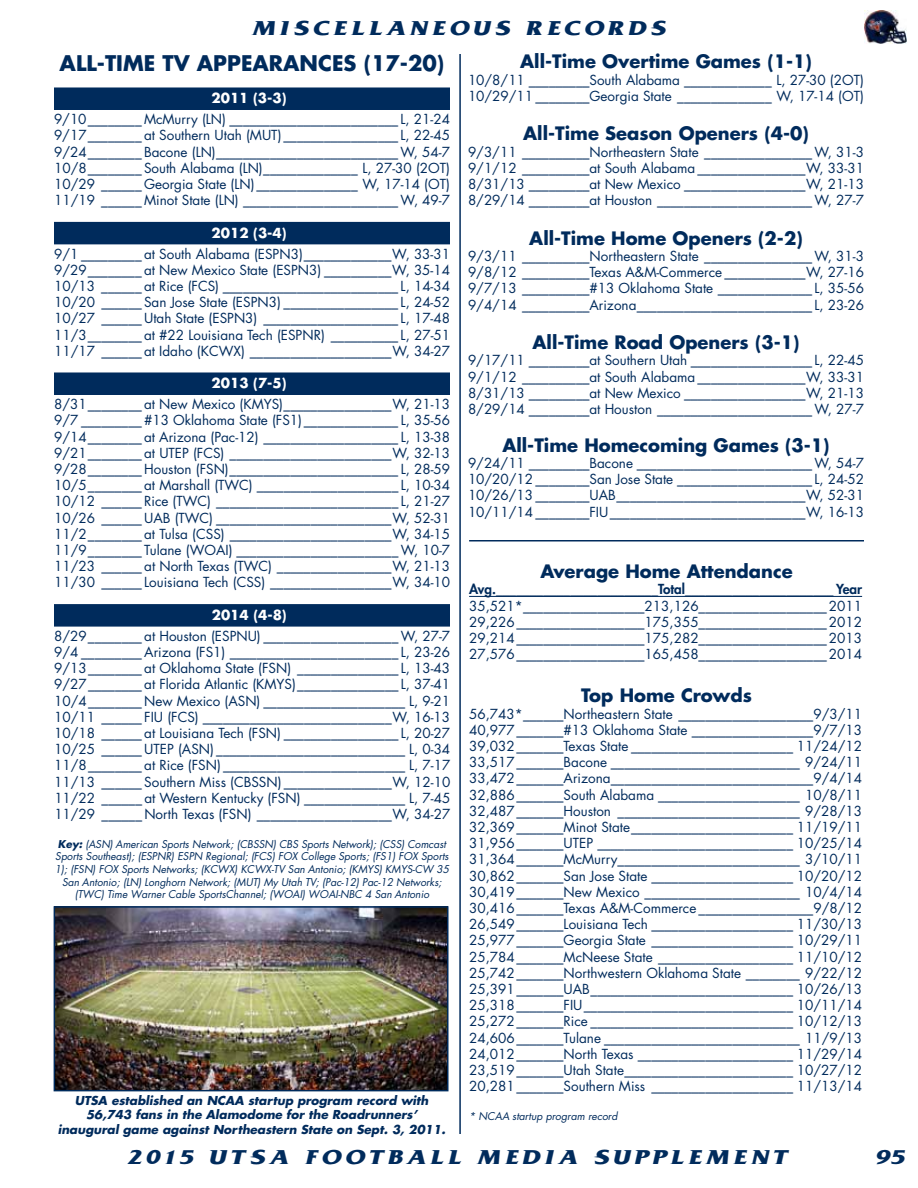
<style>
.page{position:relative;width:918px;height:1188px;background:#fff}
.page>*{position:absolute;margin:0;border:0;box-sizing:border-box;transform-origin:0 0}
.t1{font:700 21px "UTSA";letter-spacing:.2em;color:#002b5c}
.t2{font:700 21px "Futura";color:#002b5c}
.t3{font:700 18px "Futura";color:#002b5c}
.t4{font:13.5px/16.2px "Futura";color:#002b5c;text-align:justify}
.t5{font:italic 700 12px/14.4px "Futura";color:#002b5c;text-align:center}
.t6{font:italic 10.5px/12.6px "Futura";color:#002b5c;text-align:center}
.s1{font-weight:700;color:#fff}
.s2{font-weight:700}
.s3{font-weight:800}
</style>
<div class="page">
<img style="left:864px;top:11px;width:42px;height:33px">
<div style="left:54px;top:87px;width:396px;height:23px;background:#002b5c"></div>
<div style="left:54px;top:222px;width:396px;height:22px;background:#002b5c"></div>
<div style="left:54px;top:372px;width:396px;height:23px;background:#002b5c"></div>
<div style="left:54px;top:604px;width:396px;height:23px;background:#002b5c"></div>
<hr style="left:459px;top:54px;width:2px;height:1080px;background:#002b5c">
<img style="left:57px;top:909px;width:389px;height:179px">
<div style="left:54px;top:906px;width:395px;height:185px;border:2px solid #002b5c"></div>
<hr style="left:469px;top:596px;width:393px;height:1px;background:#002b5c">
<hr style="left:469px;top:540px;width:395px;height:2px;background:#002b5c">
<p class="t1" style="left:252px;top:16px;width:415px">MISCELLANEOUS RECORDS</p>
<p class="t2" style="left:60px;top:48px;width:210px">All-Time TV Appeara</p>
<p class="t2" style="left:300px;top:48px;width:146px">nc es (17-20)</p>
<p class="t4" style="left:54px;top:88px;width:398px;line-height:21px;text-align:center"><span class="s1">2011 (3-3)<br></span>9/10________ McMurry (LN) _________________________ L, 21-24</p>
<p class="t4" style="left:54px;top:127px;width:398px">9/17________ at Southern Utah (MUT) _________________ L, 22-45<br>9/24________ Bacone (LN)___________________________ W, 54-7<br>10/8________ South Alabama (LN)______________ L, 27-30 (2OT)<br>10/29 ______ Georgia State (LN) _______________ W, 17-14 (OT)<br>11/19 ______ Minot State (LN) _______________________ W, 49-7</p>
<p class="t4" style="left:54px;top:222px;width:397px;line-height:21px;text-align:center"><span class="s1">2012 (3-4)<br></span>9/1 _________ at South Alabama (ESPN3)_____________W, 33-31</p>
<p class="t4" style="left:54px;top:262px;width:398px">9/29________ at New Mexico State (ESPN3) __________W, 35-14<br>10/13 ______ at Rice (FCS) __________________________ L, 14-34<br>10/20 ______ San Jose State (ESPN3) _________________ L, 24-52<br>10/27 ______ Utah State (ESPN3) ____________________ L, 17-48<br>11/3________ at #22 Louisiana Tech (ESPNR) __________ L, 27-51<br>11/17 ______ at Idaho (KCWX) _____________________W, 34-27</p>
<p class="t4" style="left:54px;top:373px;width:397px;line-height:21px;text-align:center"><span class="s1">2013 (7-5)<br></span>8/31________ at New Mexico (KMYS)________________W, 21-13</p>
<p class="t4" style="left:54px;top:412px;width:398px">9/7 _________ #13 Oklahoma State (FS1) ______________ L, 35-56<br>9/14________ at Arizona (Pac-12) ____________________ L, 13-38<br>9/21________ at UTEP (FCS) ________________________W, 32-13<br>9/28________ Houston (FSN)_________________________ L, 28-59<br>10/5________ at Marshall (TWC) _____________________ L, 10-34<br>10/12 ______ Rice (TWC) ___________________________ L, 21-27<br>10/26 ______ UAB (TWC) __________________________W, 52-31<br>11/2________ at Tulsa (CSS) ________________________W, 34-15<br>11/9________ Tulane (WOAI) ________________________ W, 10-7<br>11/23 ______ at North Texas (TWC) _________________W, 21-13<br>11/30 ______ Louisiana Tech (CSS) __________________W, 34-10</p>
<p class="t4" style="left:54px;top:604px;width:397px;line-height:21px;text-align:center"><span class="s1">2014 (4-8)<br></span>8/29________ at Houston (ESPNU) ____________________ W, 27-7</p>
<p class="t4" style="left:54px;top:644px;width:398px">9/4 _________ Arizona (FS1) _________________________ L, 23-26<br>9/13________ at Oklahoma State (FSN) _______________ L, 13-43<br>9/27________ at Florida Atlantic (KMYS)_______________ L, 37-41<br>10/4________ New Mexico (ASN) _____________________ L, 9-21<br>10/11 ______ FIU (FCS) ____________________________W, 16-13<br>10/18 ______ at Louisiana Tech (FSN) _________________ L, 20-27<br>10/25 ______ UTEP (ASN) ____________________________ L, 0-34<br>11/8________ at Rice (FSN) ___________________________ L, 7-17<br>11/13 ______ Southern Miss (CBSSN) ________________W, 12-10<br>11/22 ______ at Western Kentucky (FSN) _______________ L, 7-45<br>11/29 ______ North Texas (FSN) ____________________W, 34-27</p>
<p class="t6" style="left:55px;top:838px;width:396px"><span class="s2">Key:</span> (ASN) American Sports Network; (CBSSN) CBS Sports Network); (CSS) Comcast Sports Southeast); (ESPNR) ESPN Regional; (FCS) FOX College Sports; (FS1) FOX Sports 1); (FSN) FOX Sports Networks; (KCWX) KCWX-TV San Antonio; (KMYS) KMYS-CW 35<br>San Antonio; (LN) Longhorn Network; (MUT) My Utah TV; (Pac-12) Pac-12 Networks; (TWC) Time Warner Cable SportsChannel; (WOAI) WOAI-NBC 4 San Antonio</p>
<p class="t5" style="left:58px;top:1093px;width:389px">UTSA established an NCAA startup program record with<br>56,743 fans in the Alamodome for the Roadrunners’ inaugural game against Northeastern State on Sept. 3, 2011.</p>
<p class="t3" style="left:520px;top:49px;width:293px">All-Time Overtime Games (1-1)</p>
<p class="t4" style="left:468px;top:71px;width:397px">10/8/11 _________South Alabama _____________ L, 27-30 (2OT)<br>10/29/11 ________Georgia State ______________ W, 17-14 (OT)</p>
<p class="t3" style="left:523px;top:121px;width:287px">All-Time Season Openers (4-0)</p>
<p class="t4" style="left:468px;top:143px;width:397px">9/3/11 __________Northeastern State ________________ W, 31-3<br>9/1/12 __________at South Alabama ________________W, 33-31<br>8/31/13 _________at New Mexico __________________W, 21-13<br>8/29/14 _________at Houston _______________________ W, 27-7</p>
<p class="t3" style="left:529px;top:226px;width:275px">All-Time Home Openers (2-2)</p>
<p class="t4" style="left:468px;top:248px;width:397px">9/3/11 __________Northeastern State ________________ W, 31-3<br>9/8/12 __________Texas A&amp;M-Commerce ____________W, 27-16<br>9/7/13 __________#13 Oklahoma State ______________ L, 35-56<br>9/4/14 __________Arizona__________________________ L, 23-26</p>
<p class="t3" style="left:533px;top:330px;width:268px">All-Time Road Openers (3-1)</p>
<p class="t4" style="left:468px;top:352px;width:397px">9/17/11 _________at Southern Utah __________________ L, 22-45<br>9/1/12 __________at South Alabama ________________W, 33-31<br>8/31/13 _________at New Mexico __________________W, 21-13<br>8/29/14 _________at Houston _______________________ W, 27-7</p>
<p class="t3" style="left:502px;top:433px;width:329px">All-Time Homecoming Games (3-1)</p>
<p class="t4" style="left:468px;top:455px;width:397px">9/24/11 _________Bacone __________________________ W, 54-7<br>10/20/12 ________San Jose State ____________________ L, 24-52<br>10/26/13 ________UAB____________________________W, 52-31<br>10/11/14 ________FIU_____________________________W, 16-13</p>
<p class="t3" style="left:540px;top:559px;width:254px">Average Home Attendance</p>
<p class="t4" style="left:469px;top:581px;width:394px"><span class="s3">Avg.________________________Total______________________ Year </span>35,521*__________________213,126___________________2011<br>29,226___________________175,355___________________2012<br>29,214___________________175,282___________________2013<br>27,576___________________165,458___________________2014</p>
<p class="t3" style="left:581px;top:683px;width:173px">Top Home Crowds</p>
<p class="t4" style="left:469px;top:705px;width:394px">56,743*______Northeastern State ____________________9/3/11<br>40,977_______#13 Oklahoma State __________________9/7/13<br>39,032_______Texas State ________________________ 11/24/12<br>33,517_______Bacone ____________________________ 9/24/11<br>33,472_______Arizona______________________________9/4/14<br>32,886_______South Alabama _____________________ 10/8/11<br>32,487_______Houston ___________________________ 9/28/13<br>32,369_______Minot State________________________ 11/19/11<br>31,956_______UTEP _____________________________ 10/25/14<br>31,364_______McMurry___________________________ 3/10/11<br>30,862_______San Jose State _____________________ 10/20/12<br>30,419_______New Mexico _______________________ 10/4/14<br>30,416_______Texas A&amp;M-Commerce _________________9/8/12<br>26,549_______Louisiana Tech _____________________ 11/30/13<br>25,977_______Georgia State _____________________ 10/29/11<br>25,784_______McNeese State ____________________ 11/10/12<br>25,742_______Northwestern Oklahoma State ________ 9/22/12<br>25,391_______UAB______________________________ 10/26/13<br>25,318_______FIU_______________________________ 10/11/14<br>25,272_______Rice ______________________________ 10/12/13<br>24,606_______Tulane _____________________________ 11/9/13<br>24,012_______North Texas _______________________ 11/29/14<br>23,519_______Utah State_________________________ 10/27/12<br>20,281_______Southern Miss _____________________ 11/13/14</p>
<p class="t6" style="left:469px;top:1110px;width:150px">* NCAA startup program record</p>
<h1 class="t1" style="left:127px;top:1145px;width:662px">2015 UTSA FOOTBALL MEDIA SUPPLEMENT</h1>
<p class="t1" style="left:876px;top:1145px;width:30px">95</p>
</div>
